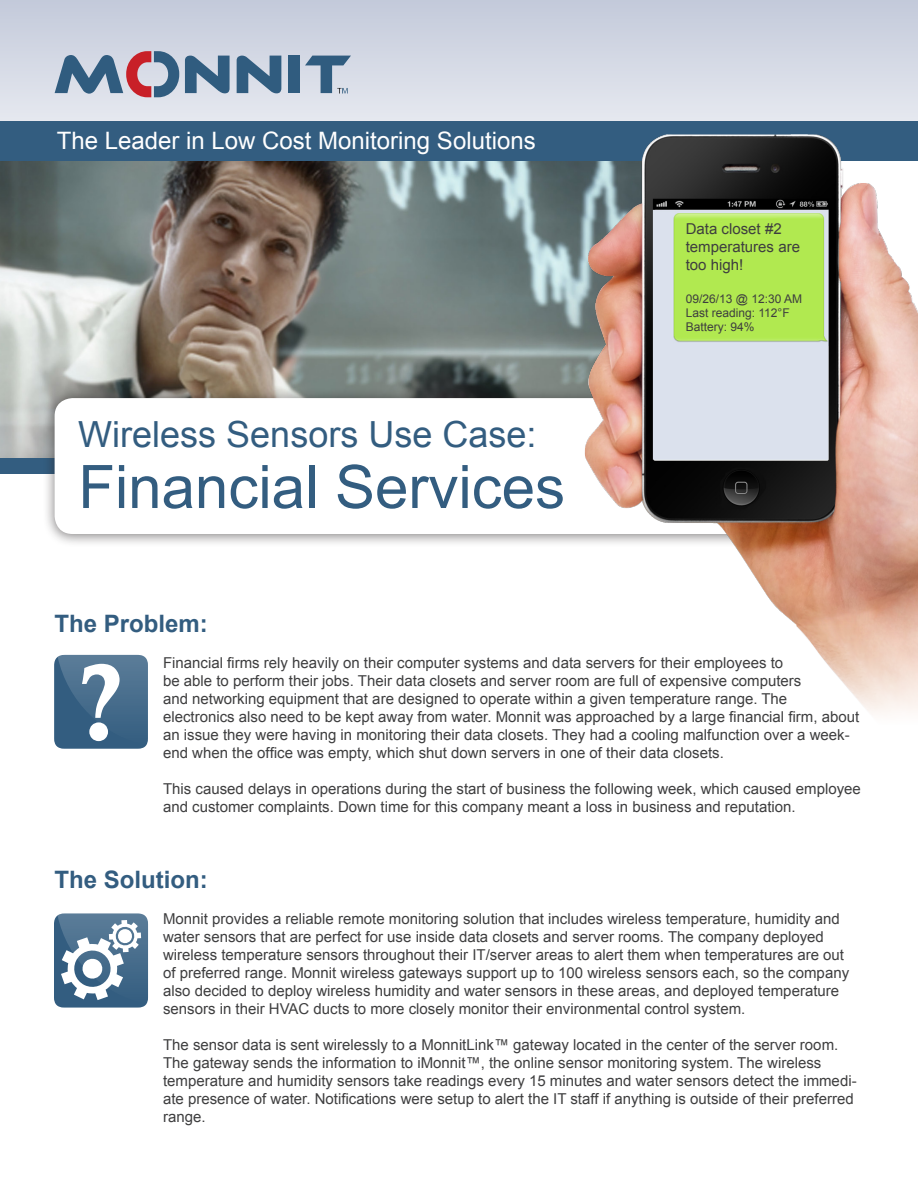
<style>
.page{position:relative;width:918px;height:1188px;background:#fff}
.page>*{position:absolute;margin:0;border:0;box-sizing:border-box;transform-origin:0 0}
.t1{font:107.55px "Calis MT Bol";color:#fff}
.t2{font:60px "Arial";color:#335d80}
.t3{font:36px "Arial";color:#335d80}
.t4{font:24px "Arial";color:#fff}
.t5{font:700 24px "Arial";color:#335d80}
.t6{font:15px/18px "Arial";color:#3e3e3f}
.t7{font:12px "Arial";color:#3e3e3f}
</style>
<div class="page">
<img style="left:0;top:161px;width:582px;height:297px">
<div style="left:0;top:459px;width:106px;height:15px;background:#335d80"></div>
<svg style="left:0;top:0;width:918px;height:121px;background:#d3d8e4"></svg>
<div style="left:0;top:121px;width:918px;height:40px;background:#335d80"></div>
<div style="left:288px;top:56px;width:12px;height:37px;background:#305c7f"></div>
<svg style="left:237px;top:56px;width:44px;height:37px;background:#64839f"></svg>
<svg style="left:305px;top:56px;width:46px;height:38px;background:#95a9bd"></svg>
<svg style="left:55px;top:46px;width:175px;height:57px;background:#9fa4b7"></svg>
<div style="left:43px;top:388px;width:833px;height:159px;background:#231f20;opacity:.55"></div>
<div style="left:55px;top:398px;width:809px;height:136px;background:#fff;border-radius:18px"></div>
<svg style="left:54px;top:655px;width:94px;height:94px;background:#456b8b"></svg>
<svg style="left:54px;top:914px;width:94px;height:94px"></svg>
<img style="left:582px;top:134px;width:336px;height:579px">
<p class="t4" style="left:57px;top:125px;width:480px">The Leader in Low Cost Monitoring Solutions</p>
<p class="t3" style="left:78px;top:410px;width:460px">Wireless Sensors Use Case:</p>
<p class="t2" style="left:78px;top:448px;width:488px">Financial Services</p>
<p class="t6" style="left:686px;top:220px;width:97px">Data closet #2</p>
<p class="t6" style="left:686px;top:238px;width:116px">temperatures are</p>
<p class="t6" style="left:686px;top:256px;width:59px">too high!</p>
<p class="t7" style="left:686px;top:290px;width:118px">09/26/13 @ 12:30 AM</p>
<p class="t7" style="left:686px;top:305px;width:105px">Last reading: 112°F</p>
<p class="t7" style="left:686px;top:319px;width:70px">Battery: 94%</p>
<p class="t5" style="left:55px;top:607px;width:155px">The Problem:</p>
<p class="t6" style="left:163px;top:654px;width:622px">Financial firms rely heavily on their computer systems and data servers for their employees to</p>
<p class="t6" style="left:163px;top:672px;width:640px">be able to perform their jobs. Their data closets and server room are full of expensive computers</p>
<p class="t6" style="left:163px;top:690px;width:626px">and networking equipment that are designed to operate within a given temperature range. The</p>
<p class="t6" style="left:163px;top:708px;width:698px">electronics also need to be kept away from water. Monnit was approached by a large financial firm, about an issue they were having in monitoring their data closets. They had a cooling malfunction over a week&shy;end when the office was empty, which shut down servers in one of their data closets.</p>
<p class="t6" style="left:163px;top:780px;width:699px">This caused delays in operations during the start of business the following week, which caused employee and customer complaints. Down time for this company meant a loss in business and reputation.</p>
<p class="t1" style="left:80px;top:641px;width:45px">?</p>
<p class="t5" style="left:55px;top:864px;width:155px">The Solution:</p>
<p class="t6" style="left:163px;top:910px;width:688px">Monnit provides a reliable remote monitoring solution that includes wireless temperature, humidity and water sensors that are perfect for use inside data closets and server rooms. The company deployed wireless temperature sensors throughout their IT/server areas to alert them when temperatures are out of preferred range. Monnit wireless gateways support up to 100 wireless sensors each, so the company also decided to deploy wireless humidity and water sensors in these areas, and deployed temperature sensors in their HVAC ducts to more closely monitor their environmental control system.</p>
<p class="t6" style="left:163px;top:1036px;width:695px">The sensor data is sent wirelessly to a MonnitLink™ gateway located in the center of the server room.<br>The gateway sends the information to iMonnit™, the online sensor monitoring system. The wireless temperature and humidity sensors take readings every 15 minutes and water sensors detect the immedi&shy;ate presence of water. Notifications were setup to alert the IT staff if anything is outside of their preferred range.</p>
</div>
